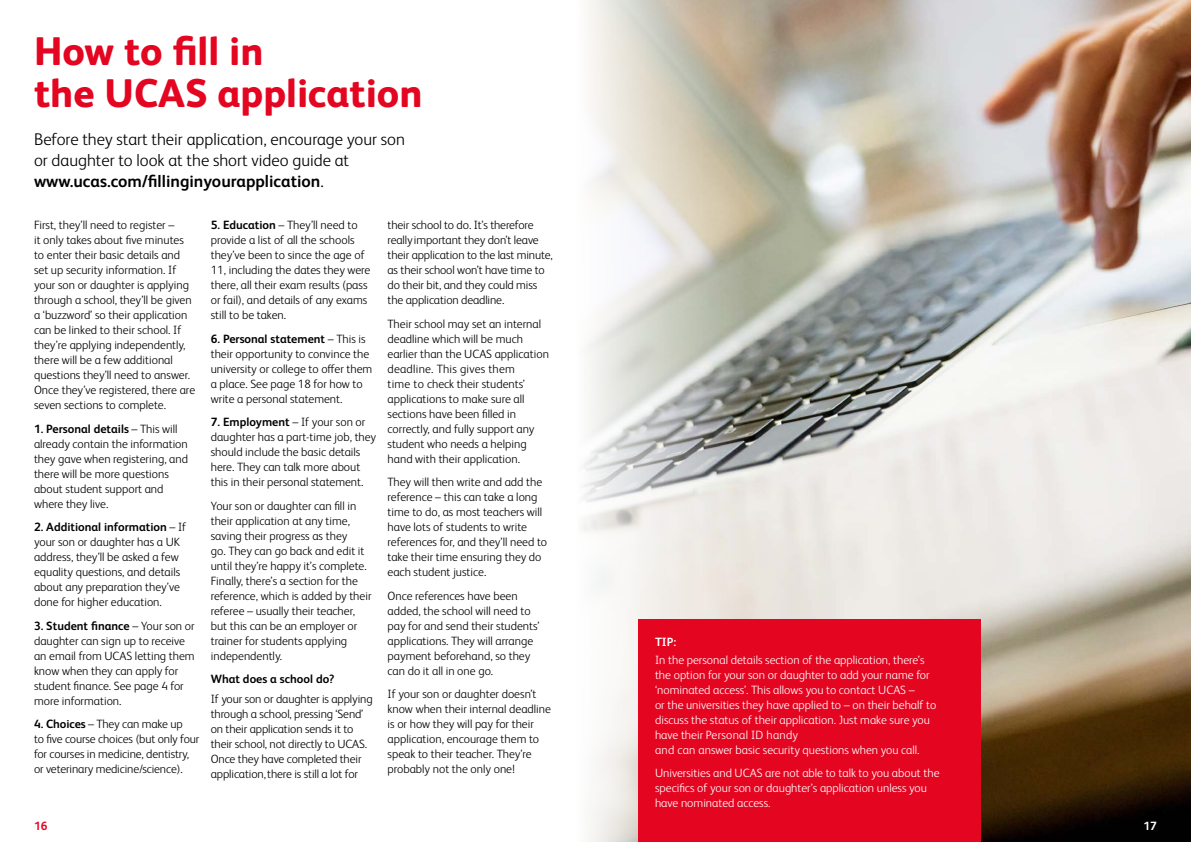
<style>
.page{position:relative;width:1191px;height:842px;background:#fff}
.page>*{position:absolute;margin:0;border:0;box-sizing:border-box;transform-origin:0 0}
.t1{font:800 40px/42px "FS Albert Pro";color:#e40521}
.t2{font:300 17px/21px "FS Albert Pro";color:#000}
.t3{font:300 12px/15px "FS Albert Pro";color:#000}
.t4{font:300 12px/15px "FS Albert Pro";color:#fff}
.t5{font:700 12px "FS Albert Pro";color:#000}
.t6{font:700 12px "FS Albert Pro";color:#fff}
.t7{font:700 12px "FS Albert Pro";color:#e40521}
.s1{font-weight:700}
</style>
<div class="page">
<img style="left:745px;top:0;width:446px;height:842px">
<svg style="left:584px;top:0;width:161px;height:842px"></svg>
<div style="left:638px;top:619px;width:342px;height:223px;background:#e40521"></div>
<h1 class="t1" style="left:34px;top:27px;width:390px">How to fill in<br>the UCAS application</h1>
<h2 class="t2" style="left:34px;top:127px;width:372px">Before they start their application, encourage your son or daughter to look at the short video guide at <span class="s1">www.ucas.com/fillinginyourapplication</span>.</h2>
<p class="t3" style="left:34px;top:217px;width:163px">First, they’ll need to register –<br>it only takes about five minutes to enter their basic details and set up security information. If your son or daughter is applying through a school, they’ll be given a ‘buzzword’ so their application can be linked to their school. If they’re applying independently, there will be a few additional questions they’ll need to answer.<br>Once they’ve registered, there are seven sections to complete.</p>
<p class="t3" style="left:34px;top:420px;width:156px"><span class="s1">1. Personal details</span> – This will already contain the information they gave when registering, and there will be more questions about student support and where they live.</p>
<p class="t3" style="left:34px;top:519px;width:154px"><span class="s1">2. Additional information</span> – If your son or daughter has a UK address, they’ll be asked a few equality questions, and details about any preparation they’ve done for higher education.</p>
<p class="t3" style="left:34px;top:617px;width:162px"><span class="s1">3. Student finance</span> – Your son or daughter can sign up to receive an email from UCAS letting them know when they can apply for student finance. See page 4 for more information.</p>
<p class="t3" style="left:34px;top:716px;width:167px"><span class="s1">4. Choices</span> – They can make up<br>to five course choices (but only four for courses in medicine, dentistry, or veterinary medicine/science).</p>
<p class="t3" style="left:211px;top:217px;width:161px"><span class="s1">5. Education</span> – They’ll need to provide a list of all the schools they’ve been to since the age of<br>11, including the dates they were there, all their exam results (pass or fail), and details of any exams still to be taken.</p>
<p class="t3" style="left:211px;top:330px;width:163px"><span class="s1">6. Personal statement</span> – This is their opportunity to convince the university or college to offer them a place. See page 18 for how to write a personal statement.</p>
<p class="t3" style="left:211px;top:414px;width:167px"><span class="s1">7. Employment</span> – If your son or daughter has a part-time job, they should include the basic details here. They can talk more about this in their personal statement.</p>
<p class="t3" style="left:211px;top:497px;width:162px">Your son or daughter can fill in their application at any time, saving their progress as they<br>go. They can go back and edit it until they’re happy it’s complete.<br>Finally, there’s a section for the reference, which is added by their referee – usually their teacher, but this can be an employer or trainer for students applying independently.</p>
<p class="t5" style="left:211px;top:671px;width:125px">What does a school do?</p>
<p class="t3" style="left:211px;top:690px;width:163px">If your son or daughter is applying through a school, pressing ‘Send’ on their application sends it to their school, not directly to UCAS.<br>Once they have completed their application,there is still a lot for</p>
<p class="t3" style="left:387px;top:217px;width:167px">their school to do. It’s therefore reallyimportant they don’t leave their application to the last minute, as their school won’t have time to do their bit, and they could miss the application deadline.</p>
<p class="t3" style="left:387px;top:315px;width:163px">Their school may set an internal deadline which will be much earlier than the UCAS application deadline. This gives them<br>time to check their students’ applications to make sure all sections have been filled in correctly, and fully support any student who needs a helping hand with their application.</p>
<p class="t3" style="left:387px;top:474px;width:161px">They will then write and add the reference – this can take a long time to do, as most teachers will have lots of students to write references for, and they’ll need to take their time ensuring they do each student justice.</p>
<p class="t3" style="left:387px;top:587px;width:153px">Once references have been added, the school will need to pay for and send their students’ applications. They will arrange payment beforehand, so they can do it all in one go.</p>
<p class="t3" style="left:387px;top:686px;width:165px">If your son or daughter doesn’t know when their internal deadline is or how they will pay for their application, encourage them to speak to their teacher. They’re probably not the only one!</p>
<p class="t7" style="left:34px;top:817px;width:15px">16</p>
<p class="t6" style="left:655px;top:633px;width:23px">TIP:</p>
<p class="t4" style="left:655px;top:651px;width:283px">In the personal details section of the application, there’s the option for your son or daughter to add your name for ‘nominated access’. This allows you to contact UCAS –<br>or the universities they have applied to – on their behalf to discuss the status of their application. Just make sure you have their Personal ID handy<br>and can answer basic security questions when you call.</p>
<p class="t4" style="left:655px;top:765px;width:286px">Universities and UCAS are not able to talk to you about the specifics of your son or daughter’s application unless you have nominated access.</p>
<p class="t6" style="left:1143px;top:817px;width:15px">17</p>
</div>
